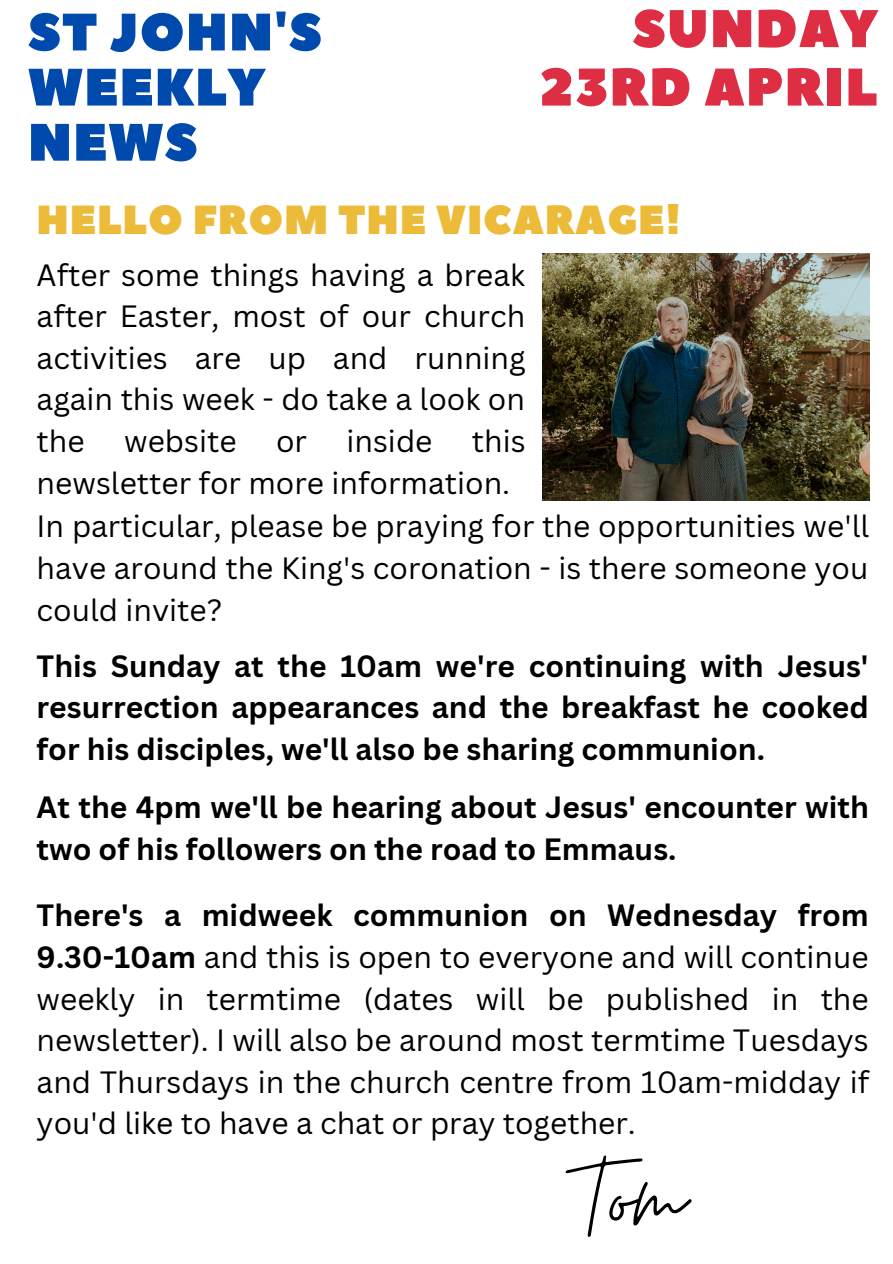
<style>
.page{position:relative;width:893px;height:1264px;background:#fff}
.page>*{position:absolute;margin:0;border:0;box-sizing:border-box;transform-origin:0 0}
.t1{font:122.55px "Moon Time";color:#000}
.t2{font:52.8px/58.5px "Peace Sans";letter-spacing:.02em;color:#dd2e44;text-align:right}
.t3{font:52.5px/55.1px "Peace Sans";letter-spacing:.02em;color:#004aad}
.t4{font:40.5px "Peace Sans";letter-spacing:.02em;color:#ecbb39}
.t5{font:30px/41.5px "Canva Sans";color:#000;text-align:justify}
.t6{font:700 30px/41.5px "Canva Sans";color:#000;text-align:justify}
.s1{font-weight:700}
</style>
<div class="page">
<img style="left:542px;top:253px;width:327px;height:248px">
<h3 class="t3" style="left:28px;top:6px;width:295px">ST JOHN'S<br>WEEKLY<br>NEWS</h3>
<h2 class="t2" style="left:539px;top:1px;width:340px">SUNDAY<br>23RD APRIL</h2>
<h3 class="t4" style="left:37px;top:193px;width:645px">HELLO FROM THE VICARAGE!</h3>
<p class="t5" style="left:37px;top:253px;width:490px">After some things having a break after Easter, most of our church activities are up and running again this week - do take a look on the</p>
<p class="t5" style="left:37px;top:419px;width:490px;text-indent:435px">this newsletter for more information.</p>
<p class="t5" style="left:124px;top:419px;width:114px">website</p>
<p class="t5" style="left:276px;top:419px;width:32px">or</p>
<p class="t5" style="left:346px;top:419px;width:87px">inside</p>
<p class="t5" style="left:37px;top:505px;width:834px">In particular, please be praying for the opportunities we'll have around the King's coronation - is there someone you could invite?</p>
<p class="t6" style="left:37px;top:644px;width:833px">This Sunday at the 10am we're continuing with Jesus' resurrection appearances and the breakfast he cooked for his disciples, we'll also be sharing communion.</p>
<p class="t6" style="left:37px;top:786px;width:833px">At the 4pm we'll be hearing about Jesus' encounter with two of his followers on the road to Emmaus.</p>
<p class="t5" style="left:37px;top:894px;width:833px"><span class="s1">There's a midweek communion on Wednesday from 9.30-10am</span> and this is open to everyone and will continue weekly in termtime (dates will be published in the newsletter). I will also be around most termtime Tuesdays and Thursdays in the church centre from 10am-midday if you'd like to have a chat or pray together.</p>
<h1 class="t1" style="left:576px;top:1122px;width:110px">Tom</h1>
</div>
